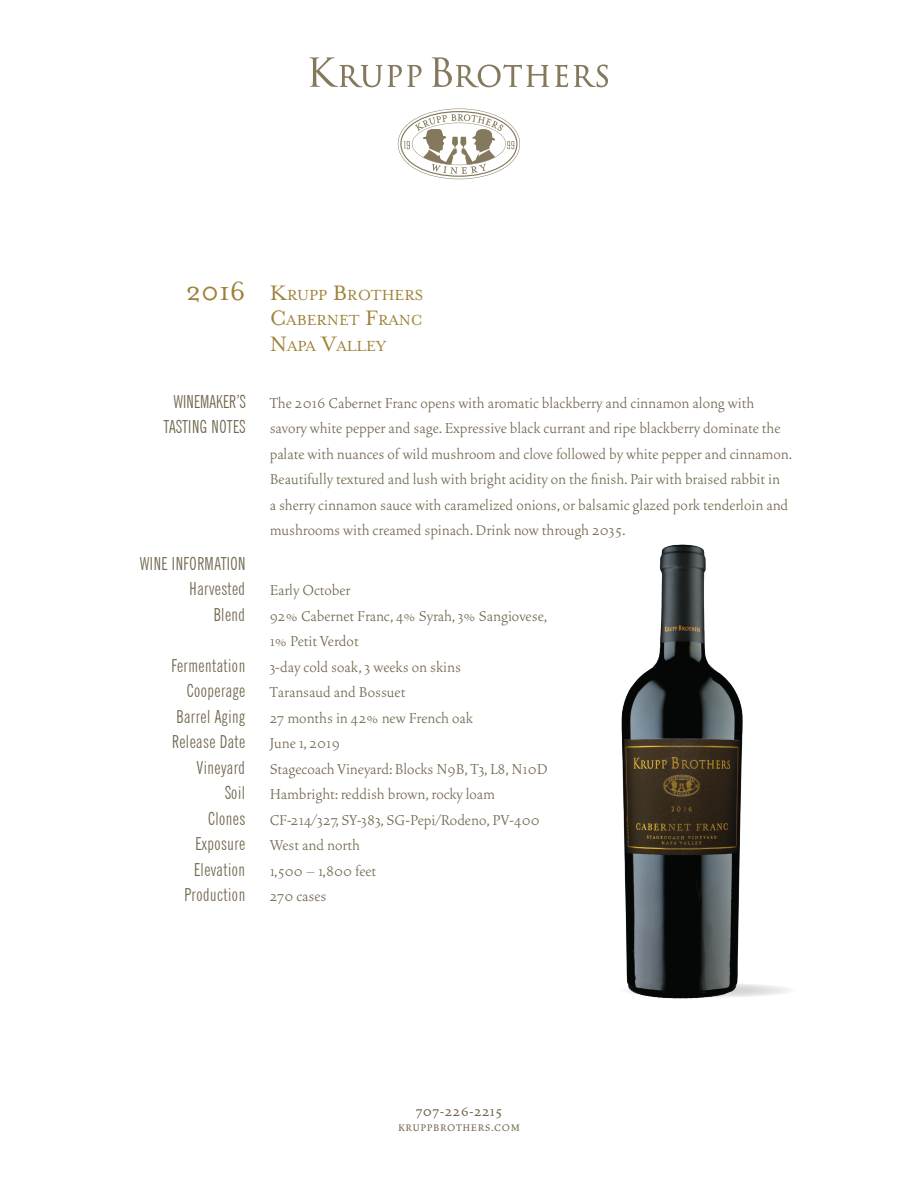
<style>
.page{position:relative;width:918px;height:1188px;background:#fff}
.page>*{position:absolute;margin:0;border:0;box-sizing:border-box;transform-origin:0 0}
.t1{font:300 18px "Vendetta OT";color:#73684f}
.t2{font:extra-condensed 18px "News Gothic BT";letter-spacing:.03em;color:#73684f}
.t3{font:extra-condensed 18px "News Gothic BT";letter-spacing:.01em;color:#73684f}
.t4{font:16.8px "Mrs Eaves Roman";color:#9d8138}
.t5{font:500 15px "Vendetta OT";letter-spacing:.025em;color:#73684f}
.t6{font:500 12px "Vendetta OT";letter-spacing:.05em;color:#73684f}
.s1{font-size:30px}
.s2{font-size:24px}
</style>
<div class="page">
<svg style="left:398px;top:109px;width:122px;height:70px"></svg>
<svg style="left:310px;top:57px;width:112px;height:30px"></svg>
<svg style="left:432px;top:57px;width:117px;height:30px"></svg>
<svg style="left:555px;top:65px;width:13px;height:22px"></svg>
<svg style="left:574px;top:65px;width:34px;height:22px"></svg>
<img style="left:621px;top:544px;width:168px;height:455px">
<p class="t4" style="left:186px;top:286px;width:239px"><span class="s1">2016</span> <span class="s2">K</span>RUPP <span class="s2">B</span>ROTHERS</p>
<p class="t4" style="left:270px;top:311px;width:152px"><span class="s2">C</span>ABERNET <span class="s2">F</span>RANC</p>
<p class="t4" style="left:270px;top:337px;width:118px"><span class="s2">N</span>APA <span class="s2">V</span>ALLEY</p>
<p class="t3" style="left:174px;top:390px;width:73px">WINEMAKER’S</p>
<p class="t2" style="left:164px;top:416px;width:83px">TASTING NOTES</p>
<p class="t1" style="left:270px;top:394px;width:486px">The 2016 Cabernet Franc opens with aromatic blackberry and cinnamon along with</p>
<p class="t1" style="left:270px;top:419px;width:512px">savory white pepper and sage. Expressive black currant and ripe blackberry dominate the</p>
<p class="t1" style="left:270px;top:445px;width:524px">palate with nuances of wild mushroom and clove followed by white pepper and cinnamon.</p>
<p class="t1" style="left:270px;top:470px;width:512px">Beautifully textured and lush with bright acidity on the finish. Pair with braised rabbit in</p>
<p class="t1" style="left:270px;top:496px;width:520px">a sherry cinnamon sauce with caramelized onions, or balsamic glazed pork tenderloin and</p>
<p class="t1" style="left:270px;top:521px;width:358px">mushrooms with creamed spinach. Drink now through 2035.</p>
<p class="t2" style="left:140px;top:552px;width:107px">WINE INFORMATION</p>
<p class="t2" style="left:190px;top:578px;width:57px">Harvested</p>
<p class="t1" style="left:270px;top:581px;width:82px">Early October</p>
<p class="t2" style="left:214px;top:603px;width:33px">Blend</p>
<p class="t1" style="left:270px;top:607px;width:279px">92% Cabernet Franc, 4% Syrah, 3% Sangiovese,</p>
<p class="t1" style="left:270px;top:632px;width:91px">1% Petit Verdot</p>
<p class="t2" style="left:171px;top:654px;width:75px">Fermentation</p>
<p class="t1" style="left:270px;top:658px;width:193px">3-day cold soak, 3 weeks on skins</p>
<p class="t2" style="left:187px;top:680px;width:60px">Cooperage</p>
<p class="t1" style="left:270px;top:683px;width:137px">Taransaud and Bossuet</p>
<p class="t2" style="left:176px;top:705px;width:70px">Barrel Aging</p>
<p class="t1" style="left:270px;top:709px;width:205px">27 months in 42% new French oak</p>
<p class="t2" style="left:172px;top:731px;width:75px">Release Date</p>
<p class="t1" style="left:270px;top:734px;width:72px">June 1, 2019</p>
<p class="t2" style="left:197px;top:756px;width:50px">Vineyard</p>
<p class="t1" style="left:270px;top:760px;width:280px">Stagecoach Vineyard: Blocks N9B, T3, L8, N10D</p>
<p class="t2" style="left:225px;top:782px;width:22px">Soil</p>
<p class="t1" style="left:270px;top:785px;width:227px">Hambright: reddish brown, rocky loam</p>
<p class="t2" style="left:208px;top:807px;width:39px">Clones</p>
<p class="t1" style="left:270px;top:811px;width:272px">CF-214/327, SY-383, SG-Pepi/Rodeno, PV-400</p>
<p class="t2" style="left:196px;top:833px;width:51px">Exposure</p>
<p class="t1" style="left:270px;top:836px;width:92px">West and north</p>
<p class="t2" style="left:194px;top:858px;width:53px">Elevation</p>
<p class="t1" style="left:270px;top:862px;width:108px">1,500 – 1,800 feet</p>
<p class="t2" style="left:185px;top:884px;width:62px">Production</p>
<p class="t1" style="left:270px;top:887px;width:58px">270 cases</p>
<p class="t5" style="left:416px;top:1104px;width:88px">707-226-2215</p>
<p class="t6" style="left:398px;top:1122px;width:123px">KRUPPBROTHERS.COM</p>
</div>
